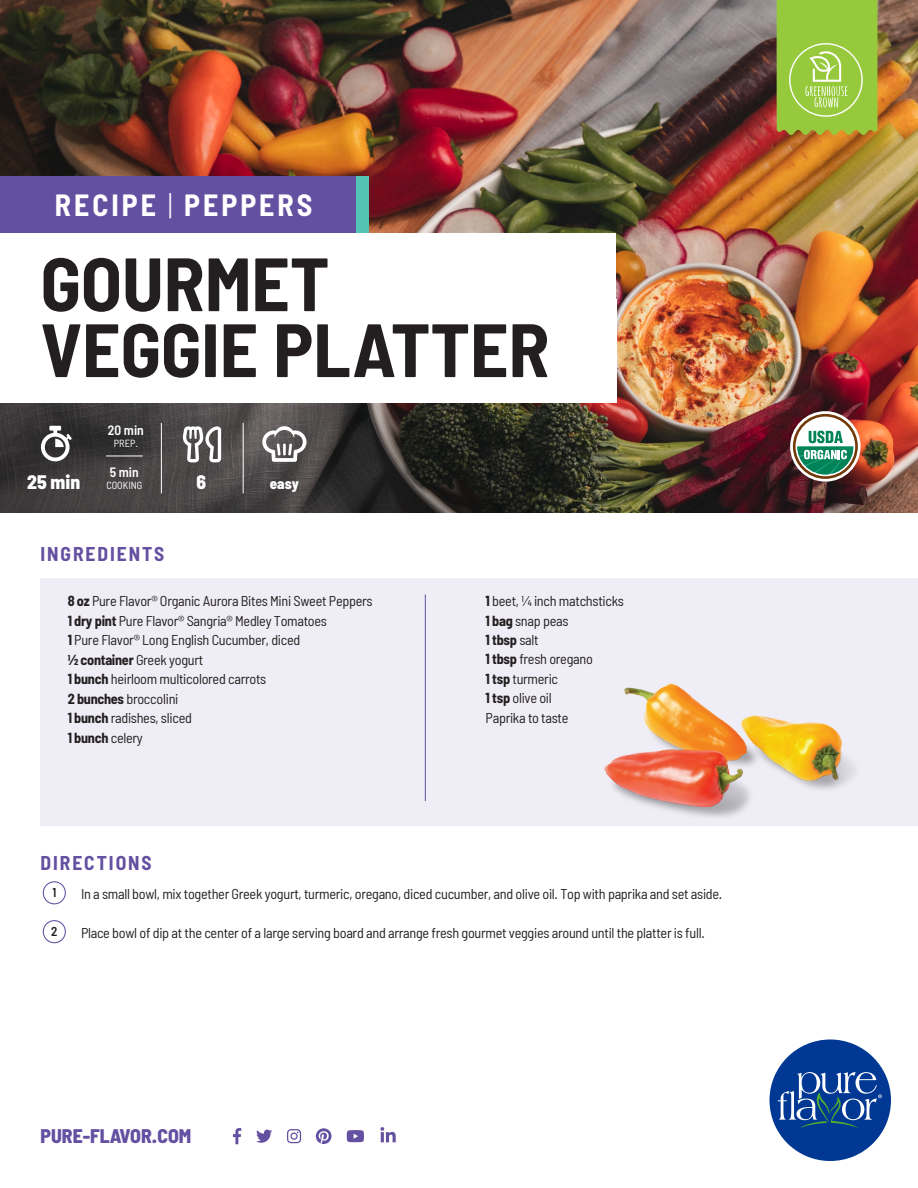
<style>
.page{position:relative;width:918px;height:1188px;background:#fff}
.page>*{position:absolute;margin:0;border:0;box-sizing:border-box;transform-origin:0 0}
.t1{font:700 semi-condensed 75.3px/65.8px "Barlow";color:#231f20}
.t2{font:700 semi-condensed 30px "Barlow";letter-spacing:.1em;color:#fff}
.t3{font:800 semi-condensed 19.65px "Barlow";color:#6350a1}
.t4{font:700 semi-condensed 19.5px "Barlow";letter-spacing:.1em;color:#6350a1}
.t5{font:800 semi-condensed 19.5px "Barlow";color:#fff}
.t6{font:800 semi-condensed 15px "Barlow";color:#fff}
.t7{font:semi-condensed 14.25px/19.5px "Barlow";letter-spacing:-.02em;color:#231f20}
.t8{font:600 semi-condensed 13.5px "Barlow";color:#fff}
.t9{font:600 semi-condensed 12.9px "Barlow";color:#231f20}
.t10{font:semi-condensed 10.35px "Barlow";color:#fff}
.s1{font-weight:300}
.s2{font-weight:700}
</style>
<div class="page">
<img style="left:0;top:0;width:918px;height:513px">
<div style="left:40px;top:578px;width:878px;height:247px;background:#efedf5"></div>
<svg style="left:183px;top:426px;width:38px;height:36px"></svg>
<svg style="left:262px;top:426px;width:45px;height:36px"></svg>
<svg style="left:41px;top:426px;width:31px;height:35px"></svg>
<hr style="left:161px;top:423px;width:1px;height:70px;background:#fff">
<hr style="left:243px;top:423px;width:1px;height:70px;background:#fff">
<hr style="left:106px;top:456px;width:37px;height:1px;background:#fff">
<div style="left:0;top:176px;width:368px;height:58px;background:#6450a1"></div>
<div style="left:356px;top:176px;width:12px;height:58px;background:#55c2b6"></div>
<div style="left:0;top:233px;width:616px;height:103px;background:#fff"></div>
<div style="left:0;top:299px;width:616px;height:103px;background:#fff"></div>
<svg style="left:769px;top:1040px;width:122px;height:121px"></svg>
<svg style="left:777px;top:0;width:101px;height:135px;background:#9dc947"></svg>
<svg style="left:233px;top:1128px;width:131px;height:16px"></svg>
<svg style="left:381px;top:1127px;width:15px;height:15px"></svg>
<div style="left:43px;top:881px;width:23px;height:23px;border:1px solid #6350a1;border-radius:50%"></div>
<div style="left:43px;top:920px;width:23px;height:23px;border:1px solid #6350a1;border-radius:50%"></div>
<hr style="left:425px;top:594px;width:1px;height:207px;background:#6350a1">
<svg style="left:790px;top:411px;width:71px;height:71px"></svg>
<svg style="left:793px;top:414px;width:65px;height:65px"></svg>
<img style="left:588px;top:683px;width:302px;height:143px">
<h2 class="t2" style="left:55px;top:186px;width:259px">RECIPE <span class="s1">|</span> PEPPERS</h2>
<h1 class="t1" style="left:40px;top:249px;width:510px">GOURMET<br>VEGGIE PLATTER</h1>
<p class="t8" style="left:108px;top:422px;width:37px">20 min</p>
<p class="t10" style="left:114px;top:437px;width:25px">PREP.</p>
<p class="t8" style="left:110px;top:463px;width:31px">5 min</p>
<p class="t10" style="left:106px;top:479px;width:37px">COOKING</p>
<h3 class="t5" style="left:27px;top:470px;width:55px">25 min</h3>
<h3 class="t5" style="left:197px;top:470px;width:11px">6</h3>
<p class="t6" style="left:270px;top:474px;width:31px">easy</p>
<h3 class="t4" style="left:40px;top:542px;width:125px">INGREDIENTS</h3>
<p class="t7" style="left:68px;top:591px;width:307px"><span class="s2">8 oz</span> Pure Flavor® Organic Aurora Bites Mini Sweet Peppers <span class="s2">1 dry pint</span> Pure Flavor® Sangria® Medley Tomatoes<br><span class="s2">1</span> Pure Flavor® Long English Cucumber, diced<br><span class="s2">½ container</span> Greek yogurt<br><span class="s2">1 bunch</span> heirloom multicolored carrots<br><span class="s2">2 bunches</span> broccolini<br><span class="s2">1 bunch</span> radishes, sliced<br><span class="s2">1 bunch</span> celery</p>
<p class="t7" style="left:486px;top:591px;width:140px"><span class="s2">1</span> beet, ¼ inch matchsticks<br><span class="s2">1 bag</span> snap peas<br><span class="s2">1 tbsp</span> salt<br><span class="s2">1 tbsp</span> fresh oregano<br><span class="s2">1 tsp</span> turmeric<br><span class="s2">1 tsp</span> olive oil<br>Paprika to taste</p>
<h3 class="t4" style="left:40px;top:851px;width:113px">DIRECTIONS</h3>
<p class="t9" style="left:52px;top:885px;width:5px">1</p>
<p class="t9" style="left:51px;top:924px;width:8px">2</p>
<p class="t7" style="left:81px;top:884px;width:643px">In a small bowl, mix together Greek yogurt, turmeric, oregano, diced cucumber, and olive oil. Top with paprika and set aside.</p>
<p class="t7" style="left:81px;top:923px;width:625px">Place bowl of dip at the center of a large serving board and arrange fresh gourmet veggies around until the platter is full.</p>
<h3 class="t3" style="left:40px;top:1124px;width:152px">PURE-FLAVOR.COM</h3>
</div>
